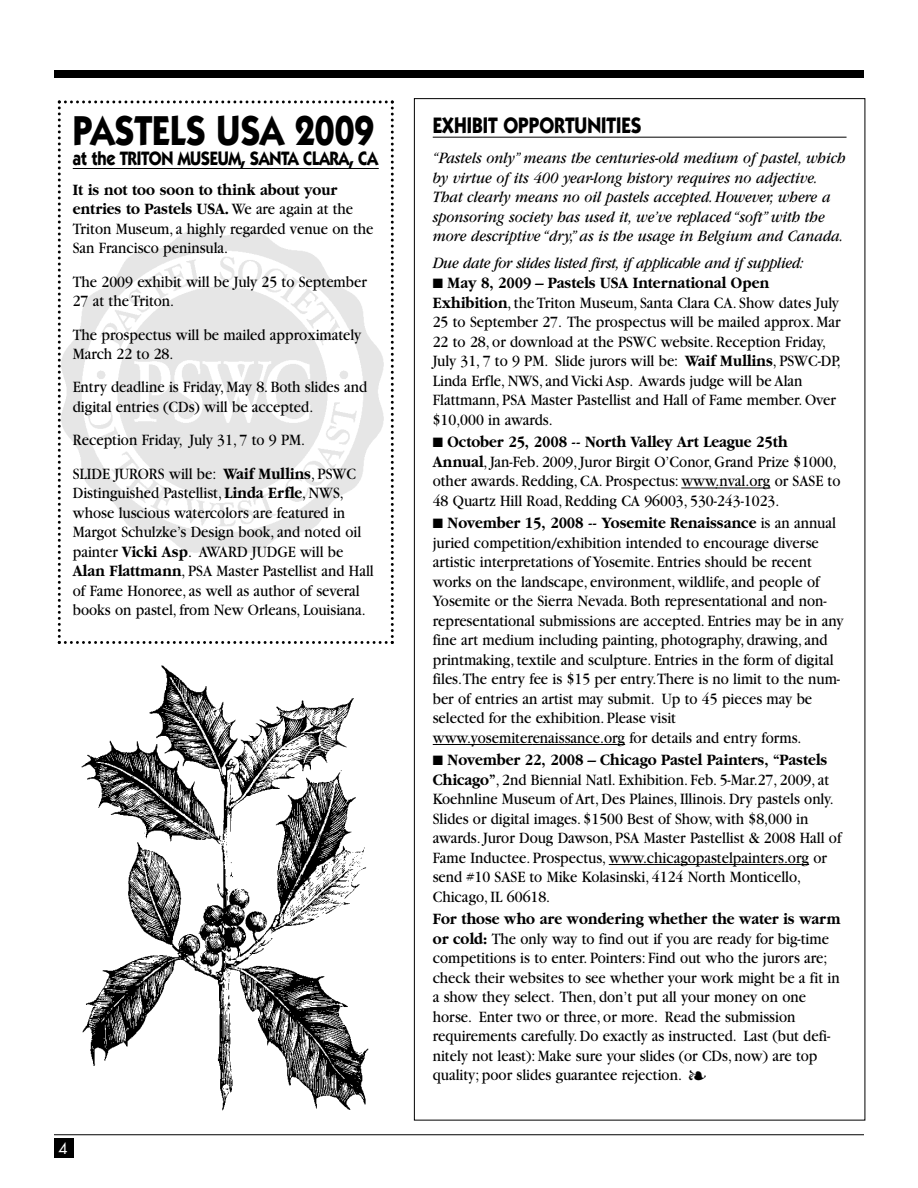
<style>
.page{position:relative;width:918px;height:1188px;background:#fff}
.page>*{position:absolute;margin:0;border:0;box-sizing:border-box;transform-origin:0 0}
.t1{font:700 42px "Itc Kabel";color:#000;scale:.85 1}
.t2{font:700 22.5px "Itc Kabel";color:#000;scale:.85 1}
.t3{font:700 19.5px "Itc Kabel";letter-spacing:-.02em;color:#000;scale:.85 1}
.t4{font:16.5px/19.5px "Garamond";color:#000;scale:.9 1}
.t5{font:italic 16.5px/19.5px "Garamond";color:#000;scale:.9 1}
.t6{font:15px "Futura";color:#fff}
.s1{font-weight:700}
</style>
<div class="page">
<hr style="left:54px;top:1134px;width:810px;height:1px;background:#000">
<div style="left:54px;top:1139px;width:19px;height:19px;background:#000"></div>
<div style="left:54px;top:70px;width:810px;height:8px;background:#000"></div>
<svg style="left:58px;top:100px;width:336px;height:544px"></svg>
<hr style="left:433px;top:137px;width:414px;height:1px;background:#000">
<hr style="left:681px;top:488px;width:36px;height:1px;background:#000">
<svg style="left:716px;top:488px;width:54px;height:1px"></svg>
<hr style="left:433px;top:744px;width:36px;height:1px;background:#000">
<hr style="left:478px;top:744px;width:55px;height:1px;background:#000">
<hr style="left:533px;top:744px;width:85px;height:1px;background:#000">
<hr style="left:609px;top:864px;width:36px;height:1px;background:#000">
<svg style="left:645px;top:864px;width:43px;height:1px"></svg>
<hr style="left:688px;top:864px;width:90px;height:1px;background:#000">
<svg style="left:778px;top:864px;width:31px;height:1px"></svg>
<img style="left:81px;top:665px;width:288px;height:446px">
<h1 class="t1" style="left:73px;top:115px;width:356px">PASTELS USA 2009</h1>
<p class="t3" style="left:73px;top:151px;width:361px">at the TRITON MUSEUM, SANTA CLARA, CA</p>
<p class="t4" style="left:73px;top:182px;width:336px"><span class="s1">It is not too soon to think about your entries to Pastels USA.</span> We are again at the Triton Museum, a highly regarded venue on the San Francisco peninsula.</p>
<p class="t4" style="left:73px;top:273px;width:328px">The 2009 exhibit will be July 25 to September<br>27 at the Triton.</p>
<p class="t4" style="left:73px;top:326px;width:322px">The prospectus will be mailed approximately<br>March 22 to 28.</p>
<p class="t4" style="left:73px;top:379px;width:329px">Entry deadline is Friday, May 8. Both slides and digital entries (CDs) will be accepted.</p>
<p class="t4" style="left:73px;top:425px;width:316px;line-height:33.3px">Reception Friday, July 31, 7 to 9 PM.<br>SLIDE JURORS will be: <span class="s1">Waif Mullins</span>, PSWC</p>
<p class="t4" style="left:73px;top:485px;width:336px">Distinguished Pastellist, <span class="s1">Linda Erfle</span>, NWS, whose luscious watercolors are featured in Margot Schulzke’s Design book, and noted oil painter <span class="s1">Vicki Asp</span>. AWARD JUDGE will be <span class="s1">Alan Flattmann</span>, PSA Master Pastellist and Hall of Fame Honoree, as well as author of several books on pastel, from New Orleans, Louisiana.</p>
<p class="t6" style="left:58px;top:1142px;width:11px">4</p>
<h2 class="t2" style="left:433px;top:117px;width:247px">EXHIBIT OPPORTUNITIES</h2>
<p class="t5" style="left:433px;top:150px;width:460px">“Pastels only” means the centuries-old medium of pastel, which by virtue of its 400 year-long history requires no adjective.<br>That clearly means no oil pastels accepted. However, where a sponsoring society has used it, we’ve replaced “soft” with the more descriptive “dry,” as is the usage in Belgium and Canada.</p>
<p class="t5" style="left:433px;top:254px;width:413px">Due date for slides listed first, if applicable and if supplied:</p>
<p class="t4" style="left:433px;top:275px;width:455px">■ <span class="s1">May 8, 2009 – Pastels USA International Open Exhibition</span>, the Triton Museum, Santa Clara CA. Show dates July 25 to September 27. The prospectus will be mailed approx. Mar 22 to 28, or download at the PSWC website. Reception Friday, July 31, 7 to 9 PM. Slide jurors will be: <span class="s1">Waif Mullins</span>, PSWC-DP, Linda Erfle, NWS, and Vicki Asp. Awards judge will be Alan Flattmann, PSA Master Pastellist and Hall of Fame member. Over $10,000 in awards.</p>
<p class="t4" style="left:433px;top:434px;width:455px">■ <span class="s1">October 25, 2008 -- North Valley Art League 25th Annual</span>, Jan-Feb. 2009, Juror Birgit O’Conor, Grand Prize $1000, other awards. Redding, CA. Prospectus: www.nval.org or SASE to 48 Quartz Hill Road, Redding CA 96003, 530-243-1023.</p>
<p class="t4" style="left:433px;top:515px;width:458px">■ <span class="s1">November 15, 2008 -- Yosemite Renaissance</span> is an annual juried competition/exhibition intended to encourage diverse artistic interpretations of Yosemite. Entries should be recent works on the landscape, environment, wildlife, and people of Yosemite or the Sierra Nevada. Both representational and non&shy;representational submissions are accepted. Entries may be in any fine art medium including painting, photography, drawing, and printmaking, textile and sculpture. Entries in the form of digital files.The entry fee is $15 per entry.There is no limit to the num&shy;ber of entries an artist may submit. Up to 45 pieces may be selected for the exhibition. Please visit www.yosemiterenaissance.org for details and entry forms.</p>
<p class="t4" style="left:433px;top:752px;width:456px">■ <span class="s1">November 22, 2008 – Chicago Pastel Painters, “Pastels Chicago”</span>, 2nd Biennial Natl. Exhibition. Feb. 5-Mar.27, 2009, at Koehnline Museum of Art, Des Plaines, Illinois. Dry pastels only.<br>Slides or digital images. $1500 Best of Show, with $8,000 in awards. Juror Doug Dawson, PSA Master Pastellist &amp; 2008 Hall of Fame Inductee. Prospectus, www.chicagopastelpainters.org or send #10 SASE to Mike Kolasinski, 4124 North Monticello, Chicago, IL 60618.</p>
<p class="t4" style="left:433px;top:911px;width:454px"><span class="s1">For those who are wondering whether the water is warm or cold:</span> The only way to find out if you are ready for big-time competitions is to enter. Pointers: Find out who the jurors are; check their websites to see whether your work might be a fit in a show they select. Then, don’t put all your money on one horse. Enter two or three, or more. Read the submission requirements carefully. Do exactly as instructed. Last (but defi&shy;nitely not least): Make sure your slides (or CDs, now) are top quality; poor slides guarantee rejection. ❧</p>
</div>
